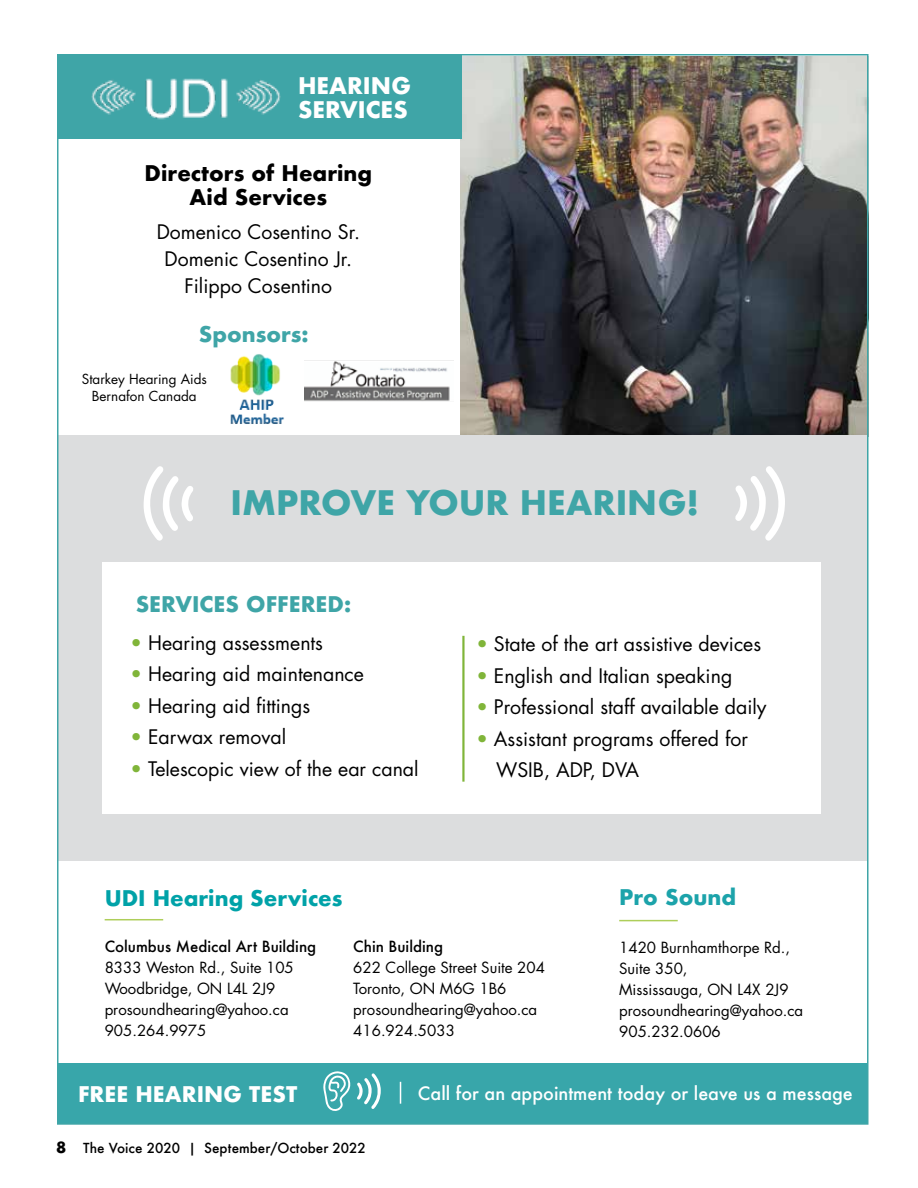
<style>
.page{position:relative;width:918px;height:1188px;background:#fff}
.page>*{position:absolute;margin:0;border:0;box-sizing:border-box;transform-origin:0 0}
.t1{font:700 32.85px "Futura";color:#3fa5a7}
.t2{font:700 22.35px/24.3px "Futura";color:#fff}
.t3{font:700 21px/24px "Futura";color:#000;text-align:center}
.t4{font:700 21px "Futura";color:#3fa5a7}
.t5{font:700 21px "Futura";color:#00a2a8}
.t6{font:700 21px "Futura";color:#fff}
.t7{font:700 21px "Futura";color:#1ca3aa}
.t8{font:19.5px/27px "Futura Std";color:#000;text-align:center}
.t9{font:500 18px "Futura";color:#fff}
.t10{font:15px/21px "Futura Std";color:#000}
.t11{font:500 15px "Futura";color:#000}
.t12{font:500 13.5px "Futura";color:#000}
.t13{font:13.5px/16.2px "Futura Std";color:#000;text-align:center}
.s1{color:#80b539}
.s2{font-weight:700;font-size:15px}
</style>
<div class="page">
<img style="left:460px;top:57px;width:405px;height:379px">
<div style="left:58px;top:1063px;width:810px;height:61px;background:#38a6aa"></div>
<svg style="left:400px;top:1082px;width:1px;height:22px"></svg>
<hr style="left:105px;top:919px;width:58px;height:1px;background:#aece5a">
<hr style="left:619px;top:920px;width:59px;height:1px;background:#aece5a">
<div style="left:58px;top:436px;width:810px;height:425px;background:#dcddde"></div>
<div style="left:57px;top:55px;width:405px;height:83px;background:#3fa5a7"></div>
<img style="left:92px;top:78px;width:189px;height:42px">
<div style="left:102px;top:562px;width:718px;height:251px;background:#fff"></div>
<hr style="left:462px;top:636px;width:3px;height:146px;background:#80b539">
<svg style="left:144px;top:466px;width:49px;height:75px"></svg>
<svg style="left:735px;top:466px;width:50px;height:75px"></svg>
<svg style="left:323px;top:1071px;width:28px;height:40px"></svg>
<svg style="left:357px;top:1073px;width:24px;height:36px"></svg>
<img style="left:230px;top:354px;width:54px;height:70px">
<img style="left:305px;top:360px;width:148px;height:42px">
<p class="t2" style="left:298px;top:73px;width:114px">HEARING<br>SERVICES</p>
<p class="t3" style="left:145px;top:161px;width:229px">Directors of Hearing<br>Aid Services</p>
<p class="t8" style="left:157px;top:219px;width:205px">Domenico Cosentino Sr.<br>Domenic Cosentino Jr.<br>Filippo Cosentino</p>
<p class="t4" style="left:199px;top:319px;width:111px">Sponsors:</p>
<p class="t13" style="left:82px;top:371px;width:127px">Starkey Hearing Aids<br>Bernafon Canada</p>
<h1 class="t1" style="left:231px;top:479px;width:470px">IMPROVE YOUR HEARING!</h1>
<p class="t4" style="left:136px;top:589px;width:217px">SERVICES OFFERED:</p>
<p class="t8" style="left:131px;top:629px;width:194px"><span class="s1">•</span> Hearing assessments</p>
<p class="t8" style="left:131px;top:661px;width:235px"><span class="s1">•</span> Hearing aid maintenance</p>
<p class="t8" style="left:131px;top:692px;width:181px"><span class="s1">•</span> Hearing aid fittings</p>
<p class="t8" style="left:131px;top:724px;width:157px"><span class="s1">•</span> Earwax removal</p>
<p class="t8" style="left:131px;top:755px;width:290px"><span class="s1">•</span> Telescopic view of the ear canal</p>
<p class="t8" style="left:476px;top:631px;width:286px"><span class="s1">•</span> State of the art assistive devices</p>
<p class="t8" style="left:476px;top:662px;width:257px"><span class="s1">•</span> English and Italian speaking</p>
<p class="t8" style="left:476px;top:694px;width:292px"><span class="s1">•</span> Professional staff available daily</p>
<p class="t8" style="left:496px;top:723px;width:253px;line-height:31.5px;text-align:left;text-indent:-20px"><span class="s1">•</span> Assistant programs offered for<br>WSIB, ADP, DVA</p>
<p class="t5" style="left:105px;top:883px;width:239px">UDI Hearing Services</p>
<p class="t7" style="left:619px;top:882px;width:118px">Pro Sound</p>
<p class="t11" style="left:105px;top:936px;width:213px">Columbus Medical Art Building</p>
<p class="t10" style="left:105px;top:957px;width:191px">8333 Weston Rd., Suite 105<br>Woodbridge, ON L4L 2J9 prosoundhearing@yahoo.ca<br>905.264.9975</p>
<p class="t11" style="left:353px;top:936px;width:91px">Chin Building</p>
<p class="t10" style="left:353px;top:957px;width:193px">622 College Street Suite 204<br>Toronto, ON M6G 1B6 prosoundhearing@yahoo.ca<br>416.924.5033</p>
<p class="t10" style="left:619px;top:937px;width:186px">1420 Burnhamthorpe Rd.,<br>Suite 350,<br>Mississauga, ON L4X 2J9 prosoundhearing@yahoo.ca<br>905.232.0606</p>
<p class="t6" style="left:78px;top:1079px;width:221px">FREE HEARING TEST</p>
<p class="t9" style="left:418px;top:1081px;width:436px">Call for an appointment today or leave us a message</p>
<p class="t12" style="left:56px;top:1139px;width:311px"><span class="s2">8</span> The Voice 2020 | September/October 2022</p>
</div>
